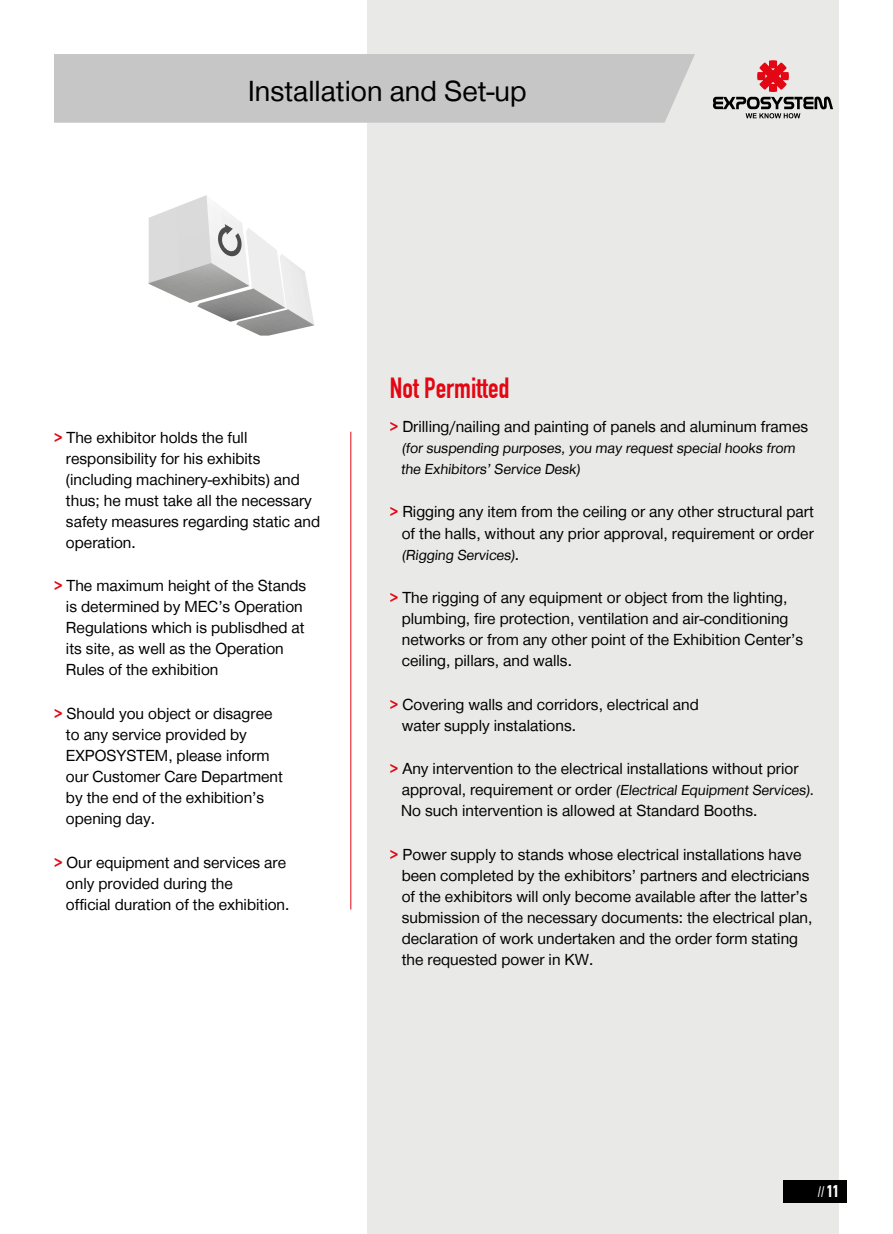
<style>
.page{position:relative;width:893px;height:1234px;background:#fff}
.page>*{position:absolute;margin:0;border:0;box-sizing:border-box;transform-origin:0 0}
.t1{font:30px "CF Helvetica";color:#000}
.t2{font:condensed 28.5px "CF Din";color:#e30613}
.t3{font:16.5px/21px "CF Helvetica";color:#000}
.t4{font:15px/21px "CF Helvetica";color:#000}
.t5{font:condensed 15px "CF Din";color:#fff}
.s1{font-weight:700;color:#e30613}
.s2{font-size:16.5px}
.s3{font-weight:700;font-size:16.5px}
</style>
<div class="page">
<div style="left:367px;top:0;width:472px;height:1233px;background:#e9eae8"></div>
<div style="left:54px;top:54px;width:641px;height:69px;background:#c6c6c6"></div>
<div style="left:783px;top:1179px;width:64px;height:22px;background:#000"></div>
<hr style="left:350px;top:431px;width:1px;height:478px;background:#e30613">
<svg style="left:149px;top:195px;width:165px;height:140px"></svg>
<svg style="left:713px;top:60px;width:120px;height:58px"></svg>
<h1 class="t1" style="left:248px;top:75px;width:281px">Installation and Set-up</h1>
<p class="t3" style="left:66px;top:426px;width:256px;text-indent:-12px"><span class="s1">&gt;</span> The exhibitor holds the full responsibility for his exhibits (including machinery-exhibits) and thus; he must take all the necessary safety measures regarding static and operation.</p>
<p class="t3" style="left:66px;top:575px;width:242px;text-indent:-12px"><span class="s1">&gt;</span> The maximum height of the Stands is determined by MEC’s Operation<br>Regulations which is publisdhed at its site, as well as the Operation<br>Rules of the exhibition</p>
<p class="t3" style="left:66px;top:702px;width:218px;text-indent:-12px"><span class="s1">&gt;</span> Should you object or disagree to any service provided by<br>EXPOSYSTEM, please inform our Customer Care Department by the end of the exhibition’s opening day.</p>
<p class="t3" style="left:66px;top:851px;width:225px;text-indent:-12px"><span class="s1">&gt;</span> Our equipment and services are only provided during the<br>official duration of the exhibition.</p>
<h2 class="t2" style="left:390px;top:372px;width:121px">Not Permitted</h2>
<p class="t3" style="left:390px;top:416px;width:420px"><span class="s1">&gt;</span> Drilling/nailing and painting of panels and aluminum frames</p>
<p class="t4" style="left:401px;top:437px;width:398px">(for suspending purposes, you may request special hooks from the Exhibitors’ Service Desk)</p>
<p class="t3" style="left:390px;top:501px;width:425px;text-align:right"><span class="s1">&gt;</span> Rigging any item from the ceiling or any other structural part of the halls, without any prior approval, requirement or order</p>
<p class="t4" style="left:402px;top:544px;width:119px">(Rigging Services)<span class="s2">.</span></p>
<p class="t3" style="left:402px;top:587px;width:403px;text-indent:-12px"><span class="s1">&gt;</span> The rigging of any equipment or object from the lighting, plumbing, fire protection, ventilation and air-conditioning networks or from any other point of the Exhibition Center’s ceiling, pillars, and walls.</p>
<p class="t3" style="left:402px;top:693px;width:298px;text-indent:-12px"><span class="s1">&gt;</span> Covering walls and corridors, electrical and water supply instalations.</p>
<p class="t3" style="left:390px;top:758px;width:410px"><span class="s1">&gt;</span> Any intervention to the electrical installations without prior</p>
<p class="t4" style="left:402px;top:779px;width:415px"><span class="s2">approval, requirement or order</span> (Electrical Equipment Services).</p>
<p class="t3" style="left:401px;top:800px;width:358px">No such intervention is allowed at Standard Booths.</p>
<p class="t3" style="left:402px;top:843px;width:412px;text-indent:-12px"><span class="s1">&gt;</span> Power supply to stands whose electrical installations have been completed by the exhibitors’ partners and electricians of the exhibitors will only become available after the latter’s submission of the necessary documents: the electrical plan, declaration of work undertaken and the order form stating the requested power in KW.</p>
<p class="t5" style="left:818px;top:1183px;width:23px">// <span class="s3">11</span></p>
</div>
